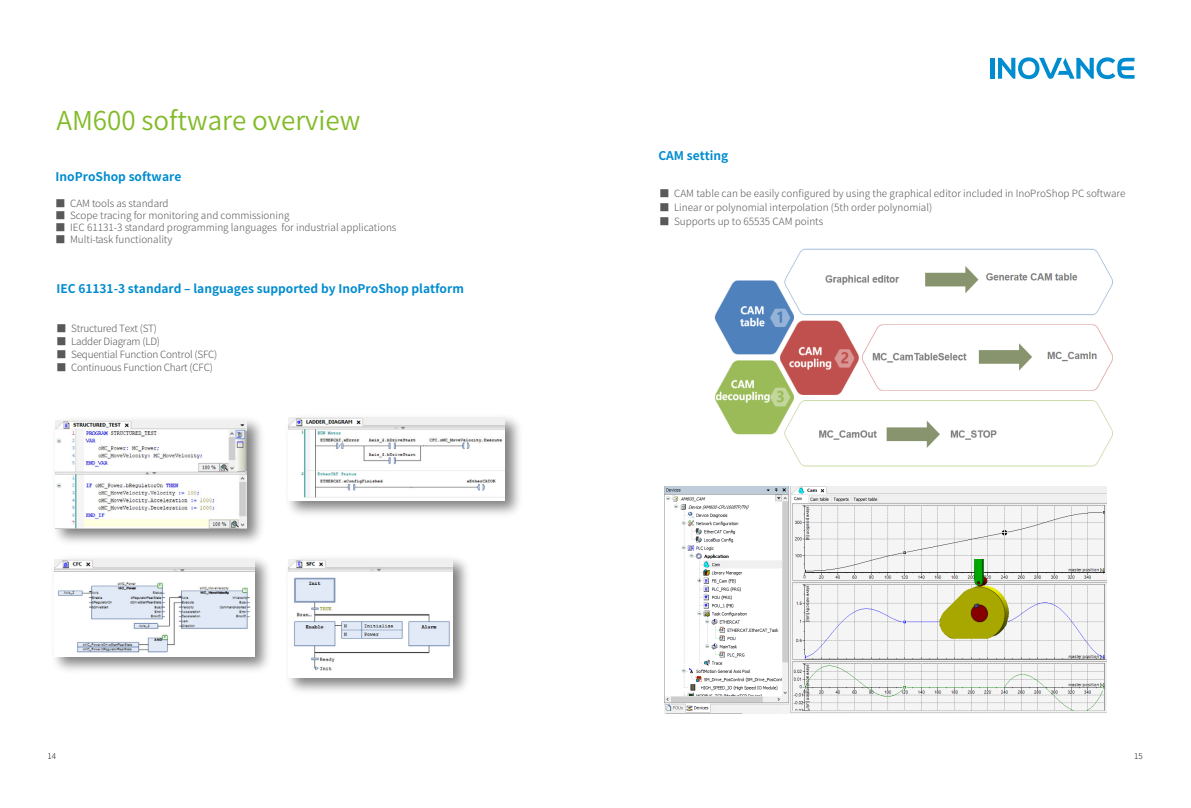
<style>
.page{position:relative;width:1191px;height:808px;background:#fff}
.page>*{position:absolute;margin:0;border:0;box-sizing:border-box;transform-origin:0 0}
.t1{font:26px "Source Han Sans CN";color:#82bb27}
.t2{font:700 12px "Source Han Sans CN";color:#008ccf}
.t3{font:300 10px "Source Han Sans CN";color:#5a5858}
.t4{font:300 10px "Source Han Sans CN";letter-spacing:-.02em;color:#5a5858}
.t5{font:300 8px "Source Han Sans CN";color:#221815}
</style>
<div class="page">
<hr style="left:990px;top:58px;width:4px;height:21px;background:#008ccf">
<svg style="left:998px;top:57px;width:136px;height:22px"></svg>
<img style="left:664px;top:486px;width:442px;height:227px">
<img style="left:934px;top:560px;width:76px;height:80px">
<img style="left:714px;top:249px;width:399px;height:218px">
<img style="left:55px;top:419px;width:207px;height:124px">
<img style="left:56px;top:420px;width:190px;height:108px">
<img style="left:288px;top:558px;width:180px;height:134px">
<img style="left:289px;top:559px;width:163px;height:118px">
<img style="left:288px;top:417px;width:232px;height:98px">
<img style="left:289px;top:418px;width:216px;height:83px">
<img style="left:54px;top:558px;width:215px;height:113px">
<img style="left:55px;top:559px;width:199px;height:97px">
<h1 class="t1" style="left:56px;top:106px;width:305px">AM600 software overview</h1>
<p class="t2" style="left:56px;top:169px;width:127px">InoProShop software</p>
<p class="t3" style="left:56px;top:198px;width:115px">■ CAM tools as standard</p>
<p class="t3" style="left:56px;top:210px;width:235px">■ Scope tracing for monitoring and commissioning</p>
<p class="t3" style="left:56px;top:222px;width:342px">■ IEC 61131-3 standard programming languages for industrial applications</p>
<p class="t3" style="left:56px;top:234px;width:118px">■ Multi-task functionality</p>
<p class="t2" style="left:56px;top:282px;width:409px">IEC 61131-3 standard ‒ languages supported by InoProShop platform</p>
<p class="t4" style="left:57px;top:322px;width:102px">■ Structured Text (ST)</p>
<p class="t4" style="left:57px;top:335px;width:105px">■ Ladder Diagram (LD)</p>
<p class="t4" style="left:57px;top:348px;width:162px">■ Sequential Function Control (SFC)</p>
<p class="t4" style="left:57px;top:361px;width:158px">■ Continuous Function Chart (CFC)</p>
<p class="t2" style="left:658px;top:148px;width:72px">CAM setting</p>
<p class="t3" style="left:659px;top:188px;width:467px">■ CAM table can be easily configured by using the graphical editor included in InoProShop PC software</p>
<p class="t3" style="left:659px;top:202px;width:274px">■ Linear or polynomial interpolation (5th order polynomial)</p>
<p class="t3" style="left:659px;top:216px;width:165px">■ Supports up to 65535 CAM points</p>
<p class="t5" style="left:48px;top:751px;width:10px">14</p>
<p class="t5" style="left:1134px;top:751px;width:10px">15</p>
</div>
